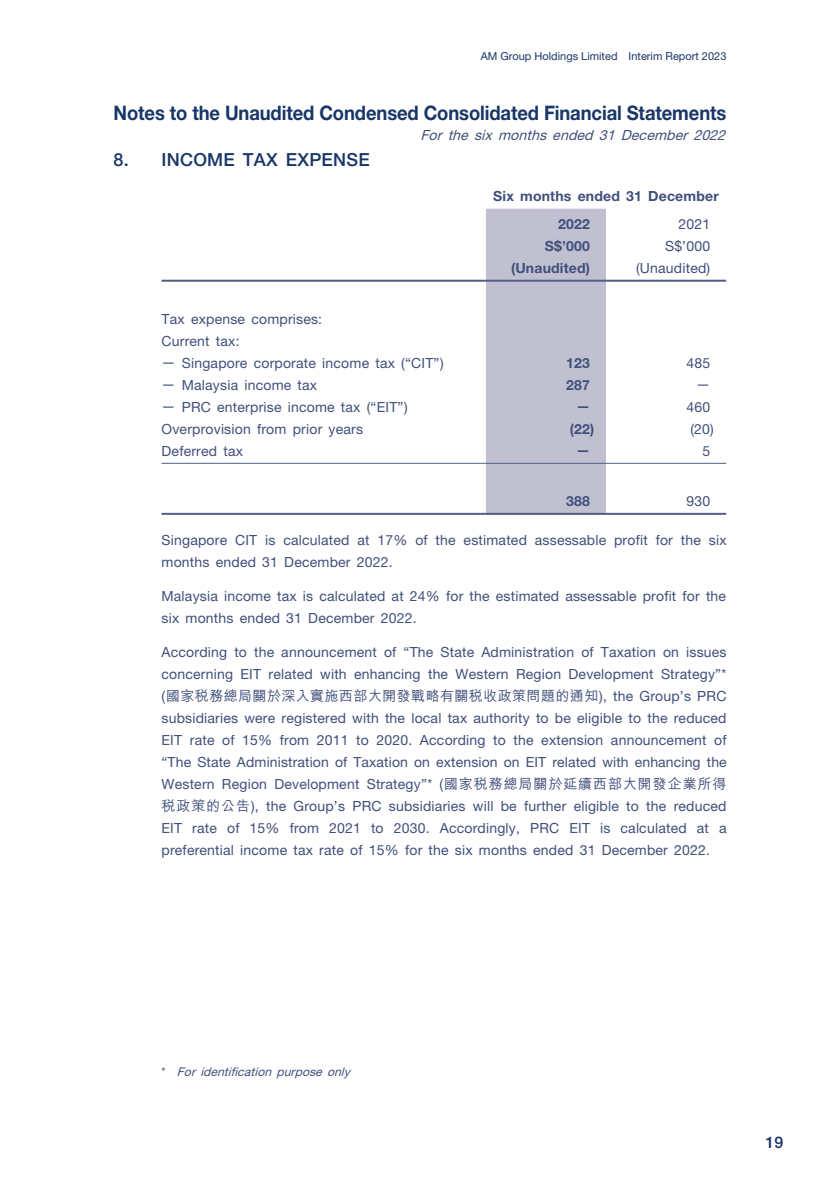
<style>
.page{position:relative;width:840px;height:1191px;background:#fff}
.page>*{position:absolute;margin:0;border:0;box-sizing:border-box;transform-origin:0 0}
.t1{font:700 20px "Helvetica Neue LT Std";letter-spacing:-.005em;color:#183667;scale:.92 1}
._03_H1{font:500 18px "Helvetica Neue LT Std";letter-spacing:.015em;color:#183667}
.t2{font:500 16px "Helvetica Neue LT Std";color:#183667}
._01_Body_Text{font:14px/22px "Helvetica Neue LT Std";letter-spacing:.015em;color:#404f7b}
._15_Table_Stub{font:14px "Helvetica Neue LT Std";letter-spacing:.015em;color:#404f7b}
._01_Body_Text-2{font:700 14px "Helvetica Neue LT Std";letter-spacing:.015em;color:#404f7b}
.t3{font:italic 14px "Helvetica Neue LT Std";color:#404f7b}
._02_Note_Text{font:italic 12px "Helvetica Neue LT Std";color:#404f7b}
.t4{font:11px "Helvetica Neue LT Std";color:#183667}
.s1{font-family:"M Hei HK";font-weight:500}
.s2{font-style:normal}
</style>
<div class="page">
<div style="left:485px;top:209px;width:120px;height:304px;background:#c0c0d1"></div>
<hr style="left:161px;top:280px;width:324px;height:2px;background:#545e86">
<hr style="left:485px;top:280px;width:120px;height:2px;background:#545e86">
<hr style="left:605px;top:280px;width:120px;height:2px;background:#545e86">
<hr style="left:161px;top:463px;width:324px;height:1px;background:#545e86">
<hr style="left:485px;top:463px;width:120px;height:1px;background:#545e86">
<hr style="left:605px;top:463px;width:120px;height:1px;background:#545e86">
<hr style="left:161px;top:513px;width:324px;height:2px;background:#545e86">
<hr style="left:485px;top:513px;width:120px;height:2px;background:#545e86">
<hr style="left:605px;top:513px;width:120px;height:2px;background:#545e86">
<p class="t4" style="left:480px;top:49px;width:247px">AM Group Holdings Limited Interim Report 2023</p>
<h1 class="t1" style="left:113px;top:100px;width:667px">Notes to the Unaudited Condensed Consolidated Financial Statements</h1>
<p class="t3" style="left:420px;top:127px;width:310px">For the six months ended 31 December 2022</p>
<p class="_03_H1" style="left:113px;top:149px;width:258px">8. INCOME TAX EXPENSE</p>
<p class="_01_Body_Text-2" style="left:493px;top:187px;width:227px">Six months ended 31 December</p>
<p class="_01_Body_Text-2" style="left:558px;top:215px;width:33px">2022</p>
<p class="_01_Body_Text" style="left:678px;top:213px;width:33px">2021</p>
<p class="_01_Body_Text-2" style="left:544px;top:237px;width:47px">S$’000</p>
<p class="_01_Body_Text" style="left:664px;top:235px;width:47px">S$’000</p>
<p class="_01_Body_Text-2" style="left:510px;top:259px;width:80px">(Unaudited)</p>
<p class="_01_Body_Text" style="left:635px;top:257px;width:76px">(Unaudited)</p>
<p class="_15_Table_Stub" style="left:161px;top:311px;width:162px">Tax expense comprises:</p>
<p class="_15_Table_Stub" style="left:161px;top:333px;width:79px">Current tax:</p>
<p class="_15_Table_Stub" style="left:161px;top:355px;width:283px">— Singapore corporate income tax (“CIT”)</p>
<p class="_01_Body_Text-2" style="left:566px;top:354px;width:25px">123</p>
<p class="_01_Body_Text" style="left:686px;top:352px;width:25px">485</p>
<p class="_15_Table_Stub" style="left:161px;top:377px;width:157px">— Malaysia income tax</p>
<p class="_01_Body_Text-2" style="left:566px;top:376px;width:25px">287</p>
<p class="_01_Body_Text" style="left:695px;top:372px;width:15px">—</p>
<p class="_15_Table_Stub" style="left:161px;top:399px;width:247px">— PRC enterprise income tax (“EIT”)</p>
<p class="_01_Body_Text-2" style="left:575px;top:397px;width:15px">—</p>
<p class="_01_Body_Text" style="left:686px;top:396px;width:25px">460</p>
<p class="_15_Table_Stub" style="left:161px;top:421px;width:203px">Overprovision from prior years</p>
<p class="_01_Body_Text-2" style="left:569px;top:420px;width:26px">(22)</p>
<p class="_01_Body_Text" style="left:690px;top:418px;width:25px">(20)</p>
<p class="_15_Table_Stub" style="left:161px;top:443px;width:83px">Deferred tax</p>
<p class="_01_Body_Text-2" style="left:575px;top:441px;width:15px">—</p>
<p class="_01_Body_Text" style="left:702px;top:440px;width:9px">5</p>
<p class="_01_Body_Text-2" style="left:566px;top:492px;width:25px">388</p>
<p class="_01_Body_Text" style="left:686px;top:490px;width:25px">930</p>
<p class="_01_Body_Text" style="left:161px;top:529px;width:566px">Singapore CIT is calculated at 17% of the estimated assessable profit for the six months ended 31 December 2022.</p>
<p class="_01_Body_Text" style="left:161px;top:585px;width:565px">Malaysia income tax is calculated at 24% for the estimated assessable profit for the six months ended 31 December 2022.</p>
<p class="_01_Body_Text" style="left:161px;top:641px;width:566px;text-align:justify">According to the announcement of “The State Administration of Taxation on issues concerning EIT related with enhancing the Western Region Development Strategy”* (<span class="s1">國家稅務總局關於深入實施西部大開發戰略有關稅收政策問題的通知</span>), the Group’s PRC subsidiaries were registered with the local tax authority to be eligible to the reduced EIT rate of 15% from 2011 to 2020. According to the extension announcement of “The State Administration of Taxation on extension on EIT related with enhancing the Western Region Development Strategy”* (<span class="s1">國家稅務總局關於延續西部大開發企業所得稅政策的公告</span>), the Group’s PRC subsidiaries will be further eligible to the reduced EIT rate of 15% from 2021 to 2030. Accordingly, PRC EIT is calculated at a preferential income tax rate of 15% for the six months ended 31 December 2022.</p>
<p class="_02_Note_Text" style="left:161px;top:1064px;width:193px"><span class="s2">*</span> For identification purpose only</p>
<p class="t2" style="left:765px;top:1132px;width:19px">19</p>
</div>
